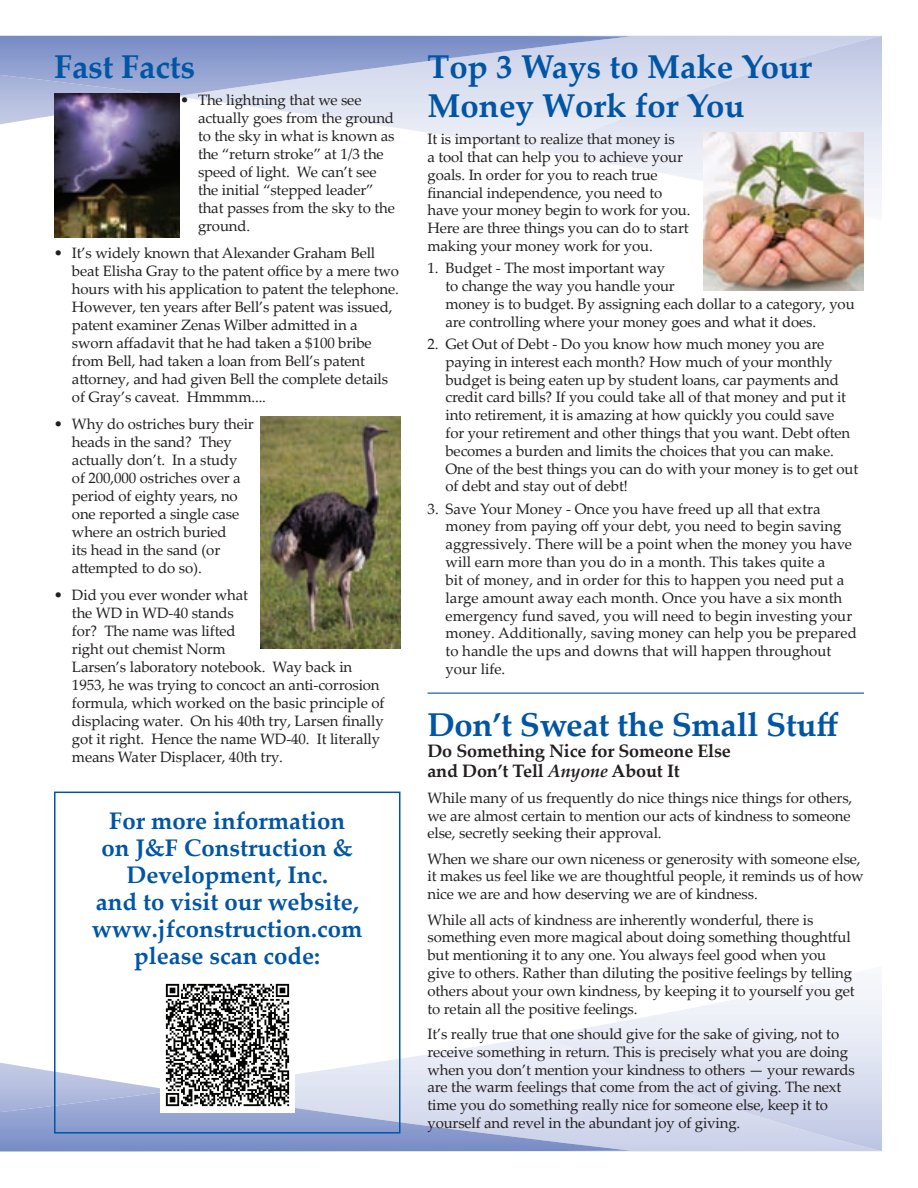
<style>
.page{position:relative;width:918px;height:1188px;background:#fff}
.page>*{position:absolute;margin:0;border:0;box-sizing:border-box;transform-origin:0 0}
.t1{font:700 33px/39.6px "Palatino Linotype";letter-spacing:-.01em;color:#0155a5}
.t2{font:700 24px/27px "Palatino Linotype";color:#0155a5;text-align:center}
.t3{font:700 18px/20.9px "Palatino Linotype";letter-spacing:-.01em;color:#231f20}
.t4{font:15px/17.9px "Palatino Linotype";letter-spacing:-.01em;color:#231f20}
.s1{font-style:italic}
</style>
<div class="page">
<svg style="left:0;top:966px;width:882px;height:186px"></svg>
<svg style="left:0;top:1063px;width:543px;height:88px;background:#b3bede"></svg>
<svg style="left:543px;top:966px;width:339px;height:185px"></svg>
<svg style="left:0;top:124px;width:543px;height:27px"></svg>
<svg style="left:0;top:36px;width:543px;height:88px;background:#b3bede"></svg>
<svg style="left:543px;top:36px;width:339px;height:166px;background:#dde1f0"></svg>
<hr style="left:428px;top:693px;width:436px;height:1px;background:#0155a5">
<img style="left:703px;top:133px;width:161px;height:158px">
<div style="left:160px;top:978px;width:135px;height:135px;background:#fff"></div>
<img style="left:165px;top:983px;width:125px;height:124px">
<div style="left:54px;top:792px;width:346px;height:342px;border:2px solid #0155a5"></div>
<img style="left:260px;top:417px;width:141px;height:231px">
<img style="left:54px;top:93px;width:126px;height:144px">
<h1 class="t1" style="left:54px;top:45px;width:143px">Fast Facts</h1>
<p class="t4" style="left:198px;top:90px;width:198px;text-indent:-18px">• The lightning that we see actually goes from the ground to the sky in what is known as the “return stroke” at 1/3 the speed of light. We can’t see the initial “stepped leader” that passes from the sky to the ground.</p>
<p class="t4" style="left:72px;top:243px;width:329px;text-indent:-18px">• It’s widely known that Alexander Graham Bell beat Elisha Gray to the patent office by a mere two hours with his application to patent the telephone.<br>However, ten years after Bell’s patent was issued, patent examiner Zenas Wilber admitted in a sworn affadavit that he had taken a $100 bribe from Bell, had taken a loan from Bell’s patent attorney, and had given Bell the complete details of Gray’s caveat. Hmmmm....</p>
<p class="t4" style="left:72px;top:414px;width:183px;text-indent:-18px">• Why do ostriches bury their heads in the sand? They actually don’t. In a study of 200,000 ostriches over a period of eighty years, no one reported a single case where an ostrich buried<br>its head in the sand (or attempted to do so).</p>
<p class="t4" style="left:72px;top:585px;width:314px;text-indent:-18px">• Did you ever wonder what<br>the WD in WD-40 stands<br>for? The name was lifted<br>right out chemist Norm<br>Larsen’s laboratory notebook. Way back in 1953, he was trying to concoct an anti-corrosion formula, which worked on the basic principle of displacing water. On his 40th try, Larsen finally got it right. Hence the name WD-40. It literally means Water Displacer, 40th try.</p>
<h2 class="t2" style="left:92px;top:806px;width:272px">For more information<br>on J&amp;F Construction &amp;<br>Development, Inc.<br>and to visit our website, www.jfconstruction.com please scan code:</h2>
<h1 class="t1" style="left:428px;top:45px;width:386px">Top 3 Ways to Make Your<br>Money Work for You</h1>
<p class="t4" style="left:428px;top:129px;width:264px">It is important to realize that money is<br>a tool that can help you to achieve your goals. In order for you to reach true financial independence, you need to have your money begin to work for you.<br>Here are three things you can do to start making your money work for you.</p>
<p class="t4" style="left:446px;top:259px;width:411px;text-indent:-18px">1. Budget - The most important way<br>to change the way you handle your<br>money is to budget. By assigning each dollar to a category, you are controlling where your money goes and what it does.</p>
<p class="t4" style="left:446px;top:334px;width:414px;text-indent:-18px">2. Get Out of Debt - Do you know how much money you are paying in interest each month? How much of your monthly budget is being eaten up by student loans, car payments and credit card bills? If you could take all of that money and put it into retirement, it is amazing at how quickly you could save<br>for your retirement and other things that you want. Debt often becomes a burden and limits the choices that you can make.<br>One of the best things you can do with your money is to get out of debt and stay out of debt!</p>
<p class="t4" style="left:446px;top:499px;width:413px;text-indent:-18px">3. Save Your Money - Once you have freed up all that extra money from paying off your debt, you need to begin saving aggressively. There will be a point when the money you have will earn more than you do in a month. This takes quite a<br>bit of money, and in order for this to happen you need put a large amount away each month. Once you have a six month emergency fund saved, you will need to begin investing your money. Additionally, saving money can help you be prepared to handle the ups and downs that will happen throughout your life.</p>
<h1 class="t1" style="left:428px;top:704px;width:413px">Don’t Sweat the Small Stuff</h1>
<p class="t3" style="left:428px;top:739px;width:305px">Do Something Nice for Someone Else and Don’t Tell <span class="s1">Anyone</span> About It</p>
<p class="t4" style="left:428px;top:788px;width:426px;text-align:justify">While many of us frequently do nice things nice things for others, we are almost certain to mention our acts of kindness to someone else, secretly seeking their approval.</p>
<p class="t4" style="left:428px;top:849px;width:438px">When we share our own niceness or generosity with someone else, it makes us feel like we are thoughtful people, it reminds us of how nice we are and how deserving we are of kindness.</p>
<p class="t4" style="left:428px;top:910px;width:429px">While all acts of kindness are inherently wonderful, there is something even more magical about doing something thoughtful but mentioning it to any one. You always feel good when you give to others. Rather than diluting the positive feelings by telling others about your own kindness, by keeping it to yourself you get to retain all the positive feelings.</p>
<p class="t4" style="left:428px;top:1024px;width:429px">It’s really true that one should give for the sake of giving, not to receive something in return. This is precisely what you are doing when you don’t mention your kindness to others — your rewards are the warm feelings that come from the act of giving. The next time you do something really nice for someone else, keep it to yourself and revel in the abundant joy of giving.</p>
</div>
